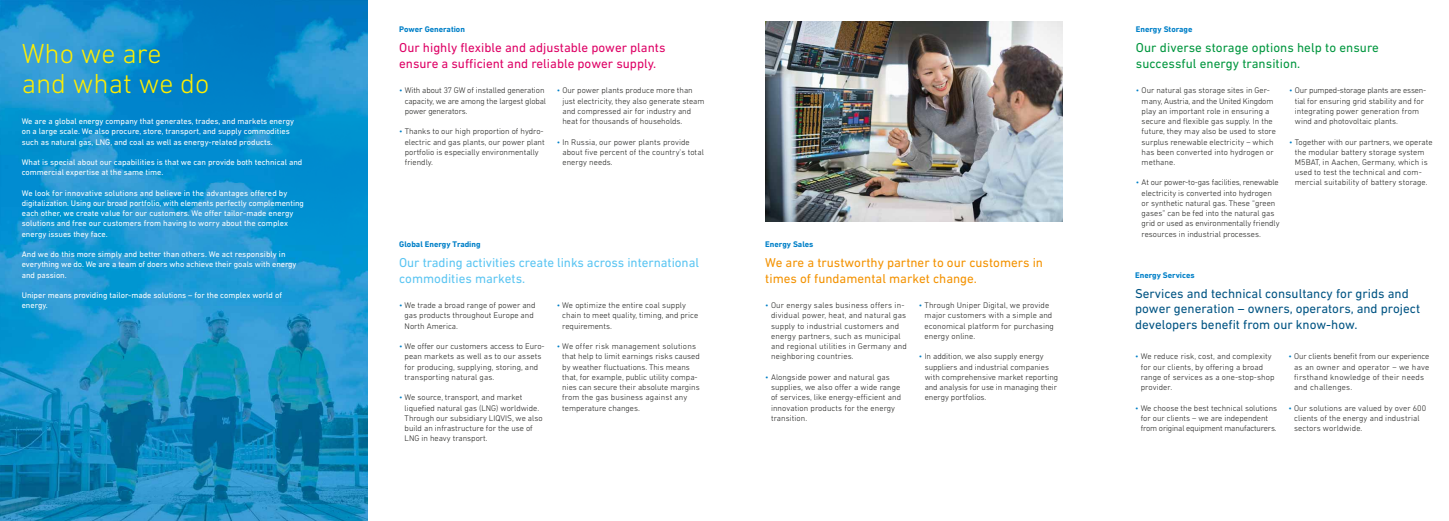
<style>
.page{position:relative;width:1449px;height:521px;background:#fff}
.page>*{position:absolute;margin:0;border:0;box-sizing:border-box;transform-origin:0 0}
.t1{font:300 28px/30.7px "DIN Next LT Pro";color:#fe0}
.t2{font:13.12px/15.3px "DIN Next LT Pro";color:#005483}
.t3{font:13.12px/15.3px "DIN Next LT Pro";color:#de0065}
.t4{font:13.12px/15.3px "DIN Next LT Pro";color:#f39200}
.t5{font:13.12px/15.3px "DIN Next LT Pro";letter-spacing:-.005em;color:#5bc5f2}
.t6{font:13.12px/15.3px "DIN Next LT Pro";letter-spacing:.005em;color:#00963e}
.t7{font:300 8.31px/10.2px "DIN Next LT Pro";color:#1d1d1b}
.t8{font:8.31px/10.2px "DIN Next LT Pro";color:#fff}
.t9{font:300 8.31px/10.2px "DIN Next LT Pro";letter-spacing:.02em;color:#1d1d1b}
.t10{font:300 8.31px/10.2px "DIN Next LT Pro";letter-spacing:.025em;color:#1d1d1b}
.t11{font:700 8.31px "DIN Next LT Pro";color:#0080c8}
.s1{color:#0080c8}
</style>
<div class="page">
<img style="left:766px;top:22px;width:297px;height:199px">
<img style="left:0;top:0;width:367px;height:521px">
<p class="t11" style="left:399px;top:26px;width:67px">Power Generation</p>
<h1 class="t1" style="left:22px;top:41px;width:189px">Who we are and what we do</h1>
<h2 class="t3" style="left:399px;top:42px;width:268px">Our highly flexible and adjustable power plants ensure a sufficient and reliable power supply.</h2>
<p class="t7" style="left:405px;top:86px;width:143px;text-indent:-6px"><span class="s1">•</span> With about 37 GW of installed generation capacity, we are among the largest global power generators.</p>
<p class="t7" style="left:405px;top:127px;width:141px;text-indent:-6px"><span class="s1">•</span> Thanks to our high proportion of hydro&shy;electric and gas plants, our power plant portfolio is especially environmentally friendly.</p>
<p class="t7" style="left:562px;top:86px;width:144px;text-indent:-6px"><span class="s1">•</span> Our power plants produce more than just electricity, they also generate steam and compressed air for industry and heat for thousands of households.</p>
<p class="t7" style="left:562px;top:137px;width:143px;text-indent:-6px"><span class="s1">•</span> In Russia, our power plants provide about five percent of the country’s total energy needs.</p>
<p class="t8" style="left:22px;top:117px;width:274px">We are a global energy company that generates, trades, and markets energy on a large scale. We also procure, store, transport, and supply commodities such as natural gas, LNG, and coal as well as energy-related products.</p>
<p class="t8" style="left:22px;top:158px;width:282px">What is special about our capabilities is that we can provide both technical and commercial expertise at the same time.</p>
<p class="t8" style="left:22px;top:189px;width:284px">We look for innovative solutions and believe in the advantages offered by digitalization. Using our broad portfolio, with elements perfectly complementing each other, we create value for our customers. We offer tailor-made energy solutions and free our customers from having to worry about the complex energy issues they face.</p>
<p class="t8" style="left:22px;top:250px;width:276px">And we do this more simply and better than others. We act responsibly in everything we do. We are a team of doers who achieve their goals with energy and passion.</p>
<p class="t8" style="left:22px;top:291px;width:262px">Uniper means providing tailor-made solutions – for the complex world of energy.</p>
<p class="t11" style="left:399px;top:241px;width:83px">Global Energy Trading</p>
<h2 class="t5" style="left:399px;top:257px;width:301px">Our trading activities create links across international commodities markets.</h2>
<p class="t7" style="left:405px;top:301px;width:132px;text-indent:-5px"><span class="s1">•</span> We trade a broad range of power and gas products throughout Europe and<br>North America.</p>
<p class="t7" style="left:405px;top:342px;width:142px;text-indent:-5px"><span class="s1">•</span> We offer our customers access to Euro&shy;pean markets as well as to our assets for producing, supplying, storing, and transporting natural gas.</p>
<p class="t7" style="left:405px;top:393px;width:139px;text-indent:-5px"><span class="s1">•</span> We source, transport, and market liquefied natural gas (LNG) worldwide.<br>Through our subsidiary LIQVIS, we also build an infrastructure for the use of LNG in heavy transport.</p>
<p class="t7" style="left:562px;top:301px;width:138px;text-indent:-5px"><span class="s1">•</span> We optimize the entire coal supply chain to meet quality, timing, and price requirements.</p>
<p class="t7" style="left:562px;top:342px;width:139px;text-indent:-5px"><span class="s1">•</span> We offer risk management solutions that help to limit earnings risks caused by weather fluctuations. This means that, for example, public utility compa&shy;nies can secure their absolute margins from the gas business against any temperature changes.</p>
<p class="t11" style="left:765px;top:241px;width:50px">Energy Sales</p>
<h2 class="t4" style="left:765px;top:257px;width:279px">We are a trustworthy partner to our customers in times of fundamental market change.</h2>
<p class="t9" style="left:771px;top:301px;width:137px;text-indent:-6px"><span class="s1">•</span> Our energy sales business offers in&shy;dividual power, heat, and natural gas supply to industrial customers and energy partners, such as municipal and regional utilities in Germany and neighboring countries.</p>
<p class="t7" style="left:771px;top:373px;width:132px;text-indent:-6px"><span class="s1">•</span> Alongside power and natural gas supplies, we also offer a wide range of services, like energy-efficient and innovation products for the energy transition.</p>
<p class="t7" style="left:924px;top:301px;width:131px;text-indent:-6px"><span class="s1">•</span> Through Uniper Digital, we provide major customers with a simple and economical platform for purchasing energy online.</p>
<p class="t7" style="left:924px;top:352px;width:135px;text-indent:-6px"><span class="s1">•</span> In addition, we also supply energy suppliers and industrial companies with comprehensive market reporting and analysis for use in managing their energy portfolios.</p>
<p class="t11" style="left:1136px;top:26px;width:58px">Energy Storage</p>
<h2 class="t6" style="left:1136px;top:42px;width:244px">Our diverse storage options help to ensure successful energy transition.</h2>
<p class="t7" style="left:1141px;top:86px;width:136px;text-indent:-6px"><span class="s1">•</span> Our natural gas storage sites in Ger&shy;many, Austria, and the United Kingdom play an important role in ensuring a secure and flexible gas supply. In the future, they may also be used to store surplus renewable electricity – which has been converted into hydrogen or methane.</p>
<p class="t7" style="left:1141px;top:178px;width:139px;text-indent:-6px"><span class="s1">•</span> At our power-to-gas facilities, renewable electricity is converted into hydrogen or synthetic natural gas. These “green gases” can be fed into the natural gas grid or used as environmentally friendly resources in industrial processes.</p>
<p class="t7" style="left:1294px;top:86px;width:133px;text-indent:-6px"><span class="s1">•</span> Our pumped-storage plants are essen&shy;tial for ensuring grid stability and for integrating power generation from wind and photovoltaic plants.</p>
<p class="t7" style="left:1294px;top:137px;width:139px;text-indent:-6px"><span class="s1">•</span> Together with our partners, we operate the modular battery storage system M5BAT, in Aachen, Germany, which is used to test the technical and com&shy;mercial suitability of battery storage.</p>
<p class="t11" style="left:1135px;top:272px;width:61px">Energy Services</p>
<h2 class="t2" style="left:1135px;top:287px;width:286px">Services and technical consultancy for grids and power generation – owners, operators, and project developers benefit from our know-how.</h2>
<p class="t7" style="left:1140px;top:352px;width:135px;text-indent:-6px"><span class="s1">•</span> We reduce risk, cost, and complexity for our clients, by offering a broad range of services as a one-stop-shop provider.</p>
<p class="t7" style="left:1140px;top:403px;width:138px;text-indent:-6px"><span class="s1">•</span> We choose the best technical solutions for our clients – we are independent from original equipment manufacturers.</p>
<p class="t10" style="left:1294px;top:352px;width:137px;text-indent:-6px"><span class="s1">•</span> Our clients benefit from our experience as an owner and operator – we have firsthand knowledge of their needs and challenges.</p>
<p class="t7" style="left:1294px;top:403px;width:134px;text-indent:-6px"><span class="s1">•</span> Our solutions are valued by over 600 clients of the energy and industrial sectors worldwide.</p>
</div>
